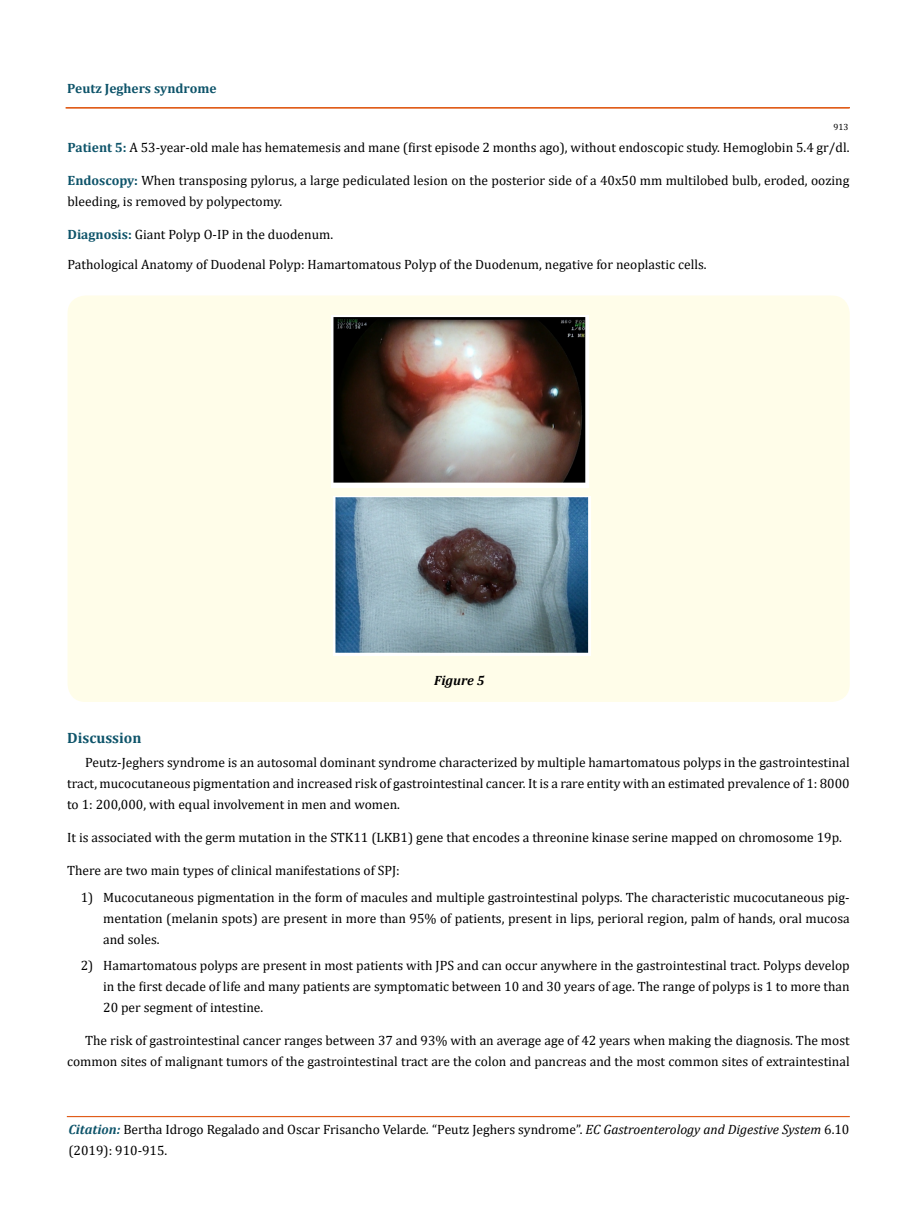
<style>
.page{position:relative;width:917px;height:1224px;background:#fff}
.page>*{position:absolute;margin:0;border:0;box-sizing:border-box;transform-origin:0 0}
.t1{font:700 15px "Cambria";color:#0e546a}
.t2{font:13.5px/21px "Cambria";color:#000;text-align:justify}
.t3{font:700 13.5px "Cambria";color:#0e546a}
.t4{font:italic 700 13.5px "Cambria";color:#000}
.t5{font:9px "Cambria";color:#000}
.s1{font-weight:700;color:#0e546a}
.s2{font-weight:700;font-style:italic;color:#0e546a}
.s3{font-style:italic}
</style>
<div class="page">
<hr style="left:66px;top:108px;width:783px;height:1px;background:#e05d1a">
<div style="left:66px;top:107px;width:783px;height:1px;border:1px solid #e05d1a"></div>
<div style="left:67px;top:1116px;width:782px;height:1px;border:1px solid #e05d1a"></div>
<div style="left:68px;top:296px;width:781px;height:406px;background:#fffde9;border-radius:18px"></div>
<img style="left:331px;top:316px;width:257px;height:171px">
<img style="left:334px;top:497px;width:256px;height:158px">
<p class="t3" style="left:67px;top:79px;width:151px">Peutz Jeghers syndrome</p>
<p class="t5" style="left:833px;top:122px;width:16px">913</p>
<p class="t2" style="left:67px;top:137px;width:783px"><span class="s1">Patient 5:</span> A 53-year-old male has hematemesis and mane (first episode 2 months ago), without endoscopic study. Hemoglobin 5.4 gr/dl.</p>
<p class="t2" style="left:67px;top:170px;width:783px"><span class="s1">Endoscopy:</span> When transposing pylorus, a large pediculated lesion on the posterior side of a 40x50 mm multilobed bulb, eroded, oozing bleeding, is removed by polypectomy.</p>
<p class="t2" style="left:67px;top:224px;width:267px"><span class="s1">Diagnosis:</span> Giant Polyp O-IP in the duodenum.</p>
<p class="t2" style="left:67px;top:254px;width:640px">Pathological Anatomy of Duodenal Polyp: Hamartomatous Polyp of the Duodenum, negative for neoplastic cells.</p>
<p class="t4" style="left:434px;top:671px;width:52px">Figure 5</p>
<p class="t1" style="left:67px;top:727px;width:76px">Discussion</p>
<p class="t2" style="left:67px;top:752px;width:784px;text-indent:18px">Peutz-Jeghers syndrome is an autosomal dominant syndrome characterized by multiple hamartomatous polyps in the gastrointestinal tract, mucocutaneous pigmentation and increased risk of gastrointestinal cancer. It is a rare entity with an estimated prevalence of 1: 8000 to 1: 200,000, with equal involvement in men and women.</p>
<p class="t2" style="left:67px;top:827px;width:776px">It is associated with the germ mutation in the STK11 (LKB1) gene that encodes a threonine kinase serine mapped on chromosome 19p.</p>
<p class="t2" style="left:67px;top:860px;width:334px">There are two main types of clinical manifestations of SPJ:</p>
<p class="t2" style="left:103px;top:887px;width:748px;text-indent:-23px">1) Mucocutaneous pigmentation in the form of macules and multiple gastrointestinal polyps. The characteristic mucocutaneous pig&shy;mentation (melanin spots) are present in more than 95% of patients, present in lips, perioral region, palm of hands, oral mucosa and soles.</p>
<p class="t2" style="left:103px;top:954px;width:748px;text-indent:-23px">2) Hamartomatous polyps are present in most patients with JPS and can occur anywhere in the gastrointestinal tract. Polyps develop in the first decade of life and many patients are symptomatic between 10 and 30 years of age. The range of polyps is 1 to more than 20 per segment of intestine.</p>
<p class="t2" style="left:67px;top:1029px;width:784px;text-align:right">The risk of gastrointestinal cancer ranges between 37 and 93% with an average age of 42 years when making the diagnosis. The most common sites of malignant tumors of the gastrointestinal tract are the colon and pancreas and the most common sites of extraintestinal</p>
<p class="t2" style="left:68px;top:1119px;width:782px"><span class="s2">Citation:</span> Bertha Idrogo Regalado and Oscar Frisancho Velarde<span class="s3">.</span> “Peutz Jeghers syndrome”. <span class="s3">EC Gastroenterology and Digestive System</span> 6.10 (2019): 910-915.</p>
</div>
